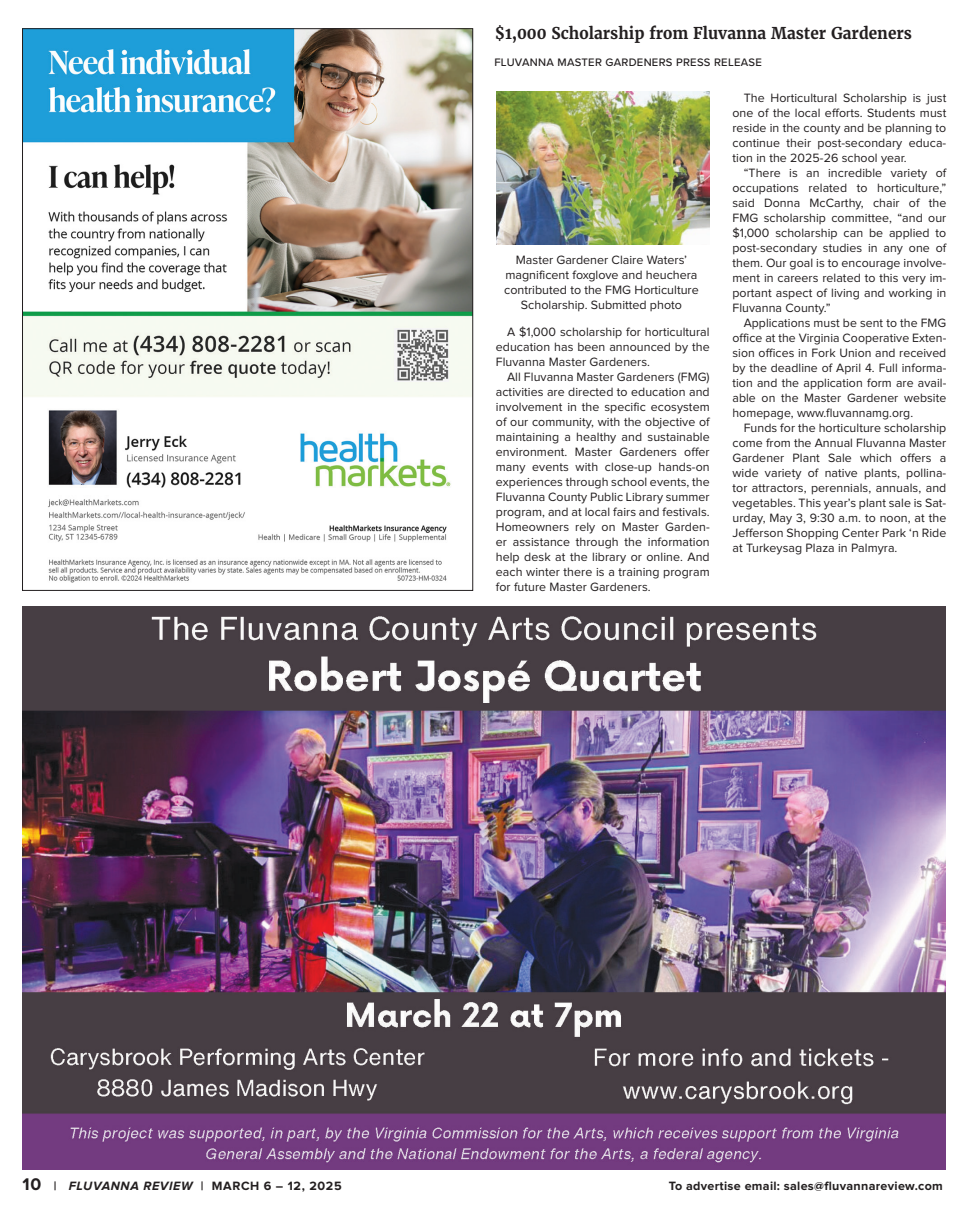
<style>
.page{position:relative;width:968px;height:1215px;background:#fff}
.page>*{position:absolute;margin:0;border:0;box-sizing:border-box;transform-origin:0 0}
.t1{font:700 16.25px "Merriweather";color:#231f20;scale:.95 1}
.Body_Copy{font:12.5px/15px "Proxima Nova";letter-spacing:.005em;color:#231f20;text-align:justify}
.t2{font:700 12.5px "Proxima Nova";letter-spacing:.025em;color:#231f20}
.t3{font:700 12.5px "Proxima Nova";letter-spacing:.05em;color:#231f20}
.Author{font:500 11.25px "Proxima Nova";letter-spacing:.025em;color:#231f20}
.s1{font-size:17.5px}
.s2{font-style:italic}
</style>
<div class="page">
<img style="left:23px;top:607px;width:922px;height:562px">
<img style="left:24px;top:31px;width:447px;height:456px">
<img style="left:39px;top:156px;width:197px;height:145px">
<img style="left:395px;top:329px;width:54px;height:53px">
<img style="left:48px;top:499px;width:399px;height:84px">
<img style="left:123px;top:432px;width:127px;height:56px">
<img style="left:496px;top:92px;width:213px;height:153px">
<p class="t1" style="left:494px;top:23px;width:441px">$1,000 Scholarship from Fluvanna Master Gardeners</p>
<p class="Author" style="left:494px;top:54px;width:269px">FLUVANNA MASTER GARDENERS PRESS RELEASE</p>
<p class="Body_Copy" style="left:504px;top:253px;width:196px;text-align:center">Master Gardener Claire Waters’ magnificent foxglove and heuchera contributed to the FMG Horticulture Scholarship. Submitted photo</p>
<p class="Body_Copy" style="left:496px;top:324px;width:215px;text-indent:11px">A $1,000 scholarship for horticultural education has been announced by the Fluvanna Master Gardeners.</p>
<p class="Body_Copy" style="left:496px;top:369px;width:215px;text-indent:11px">All Fluvanna Master Gardeners (FMG) activities are directed to education and involvement in the specific ecosystem of our community, with the objective of maintaining a healthy and sustainable environment. Master Gardeners offer many events with close-up hands-on experiences through school events, the Fluvanna County Public Library summer program, and at local fairs and festivals.<br>Homeowners rely on Master Garden&shy;er assistance through the information help desk at the library or online. And each winter there is a training program for future Master Gardeners.</p>
<p class="Body_Copy" style="left:732px;top:91px;width:215px;text-indent:11px">The Horticultural Scholarship is just one of the local efforts. Students must reside in the county and be planning to continue their post-secondary educa&shy;tion in the 2025-26 school year.</p>
<p class="Body_Copy" style="left:732px;top:166px;width:215px;text-indent:11px">“There is an incredible variety of occupations related to horticulture,” said Donna McCarthy, chair of the FMG scholarship committee, “and our $1,000 scholarship can be applied to post-secondary studies in any one of them. Our goal is to encourage involve&shy;ment in careers related to this very im&shy;portant aspect of living and working in Fluvanna County.”</p>
<p class="Body_Copy" style="left:732px;top:316px;width:215px;text-indent:11px">Applications must be sent to the FMG office at the Virginia Cooperative Exten&shy;sion offices in Fork Union and received by the deadline of April 4. Full informa&shy;tion and the application form are avail&shy;able on the Master Gardener website homepage, www.fluvannamg.org.</p>
<p class="Body_Copy" style="left:732px;top:421px;width:215px;text-indent:11px">Funds for the horticulture scholarship come from the Annual Fluvanna Master Gardener Plant Sale which offers a wide variety of native plants, pollina&shy;tor attractors, perennials, annuals, and vegetables. This year’s plant sale is Sat&shy;urday, May 3, 9:30 a.m. to noon, at the Jefferson Shopping Center Park ‘n Ride at Turkeysag Plaza in Palmyra.</p>
<p class="t3" style="left:22px;top:1180px;width:320px"><span class="s1">10</span> | <span class="s2">FLUVANNA REVIEW</span> | MARCH 6 – 12, 2025</p>
<p class="t2" style="left:668px;top:1180px;width:276px">To advertise email: sales@fluvannareview.com</p>
</div>
